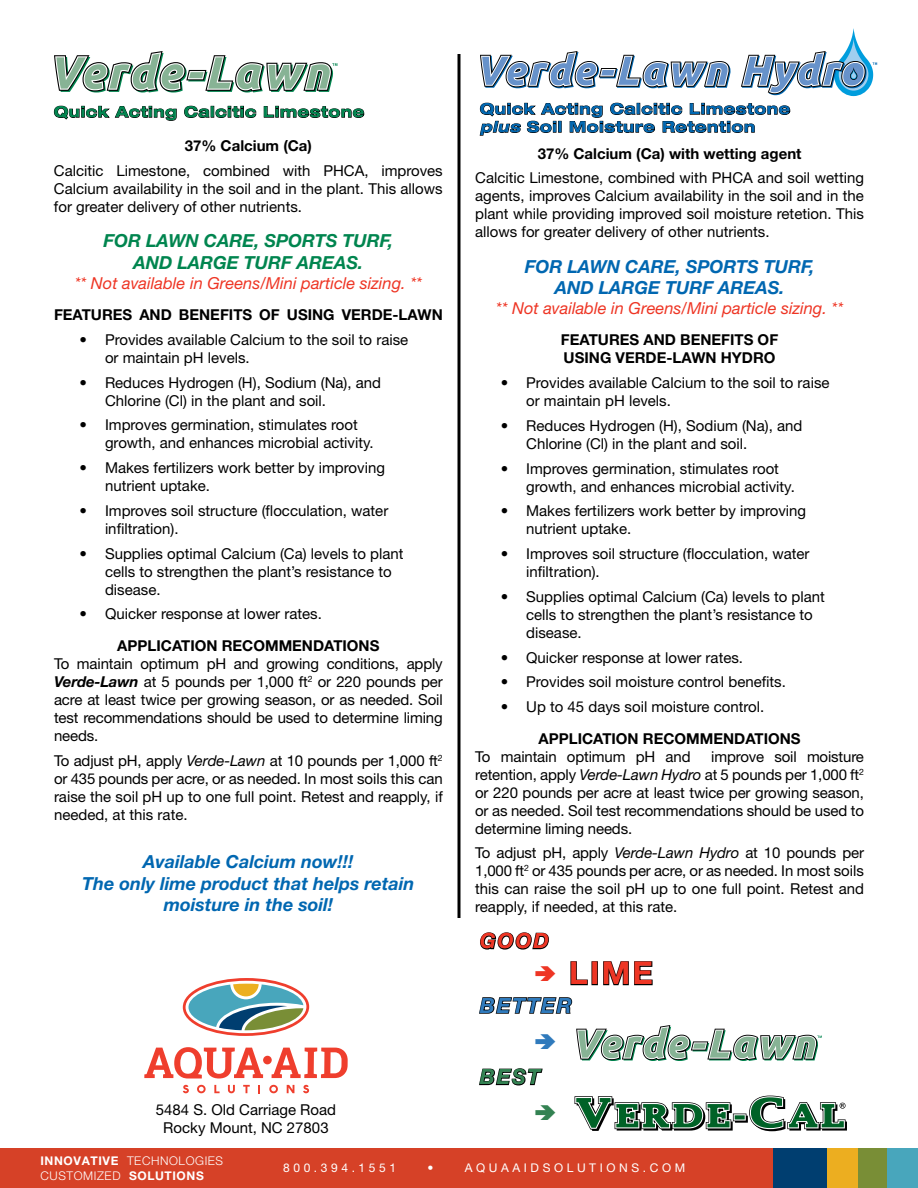
<style>
.page{position:relative;width:918px;height:1188px;background:#fff}
.page>*{position:absolute;margin:0;border:0;box-sizing:border-box;transform-origin:0 0}
.t1{font:700 31.5px "Helvetica Neue LT Std";color:#ee3524}
.t2{font:italic 700 21px "Helvetica Neue LT Std";letter-spacing:.075em;color:#2f7abc}
.t3{font:italic 700 21px "Helvetica Neue LT Std";color:#ee3524}
.t4{font:italic 700 21px "Helvetica Neue LT Std";color:#338252}
.t5{font:italic 700 18px/21.6px "Helvetica Neue LT Std";color:#0067b1;text-align:center}
.t6{font:italic 700 18px/21.6px "Helvetica Neue LT Std";color:#00854f;text-align:center}
.t7{font:italic 16.5px "Helvetica Neue LT Std";color:#ee3524}
.t8{font:15px/18px "Helvetica Neue LT Std";color:#000}
.t9{font:700 15px/18px "Helvetica Neue LT Std";color:#000}
.t10{font:700 expanded 15px/18px "Helvetica Neue LT Std";letter-spacing:.05em;color:#0067b1}
.t11{font:700 expanded 15px "Helvetica Neue LT Std";letter-spacing:.05em;color:#00854f}
.t12{font:300 12px/14.4px "Helvetica Neue LT Std";letter-spacing:.05em;color:#fff}
.t13{font:12px "Helvetica Neue LT Std";letter-spacing:.3em;color:#fff}
.s1{font-weight:700;font-style:italic}
.s2{font-style:italic}
.s3{font-weight:700}
</style>
<div class="page">
<svg style="left:54px;top:105px;width:123px;height:16px"></svg>
<svg style="left:184px;top:105px;width:73px;height:13px"></svg>
<svg style="left:264px;top:106px;width:101px;height:12px"></svg>
<svg style="left:54px;top:51px;width:283px;height:42px"></svg>
<svg style="left:480px;top:932px;width:69px;height:18px"></svg>
<svg style="left:570px;top:961px;width:18px;height:25px"></svg>
<div style="left:591px;top:961px;width:7px;height:24px;border:2px solid #000"></div>
<svg style="left:603px;top:961px;width:50px;height:25px"></svg>
<svg style="left:479px;top:997px;width:94px;height:17px"></svg>
<svg style="left:479px;top:1068px;width:64px;height:18px"></svg>
<svg style="left:574px;top:1096px;width:273px;height:35px"></svg>
<svg style="left:576px;top:1025px;width:246px;height:36px"></svg>
<hr style="left:458px;top:54px;width:2px;height:864px;background:#000">
<svg style="left:479px;top:102px;width:312px;height:34px"></svg>
<svg style="left:480px;top:28px;width:397px;height:68px"></svg>
<div style="left:0;top:1148px;width:918px;height:40px;background:#d64127"></div>
<div style="left:857px;top:1148px;width:31px;height:40px;background:#798e36"></div>
<div style="left:773px;top:1148px;width:54px;height:40px;background:#003e70"></div>
<div style="left:888px;top:1148px;width:30px;height:40px;background:#48a6bc"></div>
<div style="left:827px;top:1148px;width:30px;height:40px;background:#ecae20"></div>
<svg style="left:183px;top:978px;width:126px;height:58px"></svg>
<svg style="left:272px;top:1048px;width:76px;height:30px"></svg>
<div style="left:263px;top:1056px;width:9px;height:8px;background:#ef3e2d;border-radius:50%"></div>
<svg style="left:144px;top:1047px;width:119px;height:32px"></svg>
<svg style="left:183px;top:1085px;width:6px;height:8px"></svg>
<svg style="left:197px;top:1085px;width:9px;height:8px"></svg>
<svg style="left:214px;top:1085px;width:6px;height:8px"></svg>
<svg style="left:228px;top:1085px;width:7px;height:8px"></svg>
<svg style="left:243px;top:1085px;width:7px;height:8px"></svg>
<svg style="left:258px;top:1085px;width:2px;height:8px"></svg>
<svg style="left:269px;top:1085px;width:9px;height:8px"></svg>
<svg style="left:287px;top:1085px;width:7px;height:8px"></svg>
<svg style="left:303px;top:1085px;width:6px;height:8px"></svg>
<p class="t11" style="left:54px;top:102px;width:312px">Quick Acting Calcitic Limestone</p>
<p class="t9" style="left:185px;top:137px;width:129px">37% Calcium (Ca)</p>
<p class="t8" style="left:54px;top:161px;width:390px;text-align:justify">Calcitic Limestone, combined with PHCA, improves Calcium availability in the soil and in the plant. This allows for greater delivery of other nutrients.</p>
<p class="t6" style="left:104px;top:230px;width:291px">FOR LAWN CARE, SPORTS TURF,<br>AND LARGE TURF AREAS.</p>
<p class="t7" style="left:75px;top:273px;width:349px">** Not available in Greens/Mini particle sizing. **</p>
<p class="t9" style="left:54px;top:305px;width:390px">FEATURES AND BENEFITS OF USING VERDE-LAWN</p>
<p class="t8" style="left:105px;top:330px;width:305px;text-indent:-26px">• Provides available Calcium to the soil to raise or maintain pH levels.</p>
<p class="t8" style="left:105px;top:373px;width:278px;text-indent:-26px">• Reduces Hydrogen (H), Sodium (Na), and<br>Chlorine (Cl) in the plant and soil.</p>
<p class="t8" style="left:105px;top:416px;width:270px;text-indent:-26px">• Improves germination, stimulates root growth, and enhances microbial activity.</p>
<p class="t8" style="left:105px;top:458px;width:282px;text-indent:-26px">• Makes fertilizers work better by improving nutrient uptake.</p>
<p class="t8" style="left:105px;top:501px;width:285px;text-indent:-26px">• Improves soil structure (flocculation, water infiltration).</p>
<p class="t8" style="left:105px;top:544px;width:300px;text-indent:-26px">• Supplies optimal Calcium (Ca) levels to plant cells to strengthen the plant’s resistance to disease.</p>
<p class="t8" style="left:80px;top:605px;width:244px">• Quicker response at lower rates.</p>
<p class="t9" style="left:117px;top:636px;width:264px">APPLICATION RECOMMENDATIONS</p>
<p class="t8" style="left:54px;top:654px;width:390px;text-align:justify">To maintain optimum pH and growing conditions, apply <span class="s1">Verde-Lawn</span> at 5 pounds per 1,000 ft<sup>2</sup> or 220 pounds per acre at least twice per growing season, or as needed. Soil test recommendations should be used to determine liming needs.</p>
<p class="t8" style="left:54px;top:751px;width:390px;text-align:justify">To adjust pH, apply <span class="s2">Verde-Lawn</span> at 10 pounds per 1,000 ft<sup>2 </sup>or 435 pounds per acre, or as needed. In most soils this can raise the soil pH up to one full point. Retest and reapply, if needed, at this rate.</p>
<p class="t5" style="left:82px;top:851px;width:334px">Available Calcium now!!!<br>The only lime product that helps retain moisture in the soil!</p>
<p class="t8" style="left:156px;top:1101px;width:182px;text-align:center">5484 S. Old Carriage Road<br>Rocky Mount, NC 27803</p>
<p class="t10" style="left:480px;top:99px;width:312px">Quick Acting Calcitic Limestone <span class="s2">plus</span> Soil Moisture Retention</p>
<p class="t9" style="left:538px;top:144px;width:265px">37% Calcium (Ca) with wetting agent</p>
<p class="t8" style="left:475px;top:169px;width:390px;text-align:justify">Calcitic Limestone, combined with PHCA and soil wetting agents, improves Calcium availability in the soil and in the plant while providing improved soil moisture retetion. This allows for greater delivery of other nutrients.</p>
<p class="t5" style="left:525px;top:255px;width:291px">FOR LAWN CARE, SPORTS TURF,<br>AND LARGE TURF AREAS.</p>
<p class="t7" style="left:496px;top:298px;width:349px">** Not available in Greens/Mini particle sizing. **</p>
<p class="t9" style="left:561px;top:331px;width:219px">FEATURES AND BENEFITS OF<br>USING VERDE-LAWN HYDRO</p>
<p class="t8" style="left:526px;top:374px;width:305px;text-indent:-26px">• Provides available Calcium to the soil to raise or maintain pH levels.</p>
<p class="t8" style="left:526px;top:416px;width:278px;text-indent:-26px">• Reduces Hydrogen (H), Sodium (Na), and<br>Chlorine (Cl) in the plant and soil.</p>
<p class="t8" style="left:526px;top:459px;width:270px;text-indent:-26px">• Improves germination, stimulates root growth, and enhances microbial activity.</p>
<p class="t8" style="left:526px;top:502px;width:282px;text-indent:-26px">• Makes fertilizers work better by improving nutrient uptake.</p>
<p class="t8" style="left:526px;top:545px;width:285px;text-indent:-26px">• Improves soil structure (flocculation, water infiltration).</p>
<p class="t8" style="left:526px;top:587px;width:300px;text-indent:-26px">• Supplies optimal Calcium (Ca) levels to plant cells to strengthen the plant’s resistance to disease.</p>
<p class="t8" style="left:501px;top:648px;width:244px">• Quicker response at lower rates.</p>
<p class="t8" style="left:501px;top:673px;width:287px">• Provides soil moisture control benefits.</p>
<p class="t8" style="left:501px;top:698px;width:265px">• Up to 45 days soil moisture control.</p>
<p class="t9" style="left:539px;top:729px;width:264px">APPLICATION RECOMMENDATIONS</p>
<p class="t8" style="left:475px;top:747px;width:217px">To maintain optimum pH and</p>
<p class="t8" style="left:475px;top:747px;width:390px;text-align:justify;text-indent:236px">improve soil moisture retention, apply <span class="s2">Verde-Lawn Hydro</span> at 5 pounds per 1,000 ft<sup>2 </sup>or 220 pounds per acre at least twice per growing season, or as needed. Soil test recommendations should be used to determine liming needs.</p>
<p class="t8" style="left:475px;top:844px;width:390px;text-align:justify">To adjust pH, apply <span class="s2">Verde-Lawn Hydro</span> at 10 pounds per 1,000 ft<sup>2</sup> or 435 pounds per acre, or as needed. In most soils this can raise the soil pH up to one full point. Retest and reapply, if needed, at this rate.</p>
<h2 class="t3" style="left:480px;top:928px;width:70px">GOOD</h2>
<h1 class="t1" style="left:569px;top:954px;width:86px">LIME</h1>
<h2 class="t2" style="left:480px;top:992px;width:93px">BETTER</h2>
<h2 class="t4" style="left:480px;top:1064px;width:62px">BEST</h2>
<p class="t12" style="left:40px;top:1154px;width:184px"><span class="s3">INNOVATIVE</span> TECHNOLOGIES<br>CUSTOMIZED <span class="s3">SOLUTIONS</span></p>
<p class="t13" style="left:283px;top:1161px;width:114px">800.394.1551</p>
<p class="t13" style="left:427px;top:1161px;width:7px">•</p>
<p class="t13" style="left:465px;top:1161px;width:222px">AQUAAIDSOLUTIONS.COM</p>
</div>
